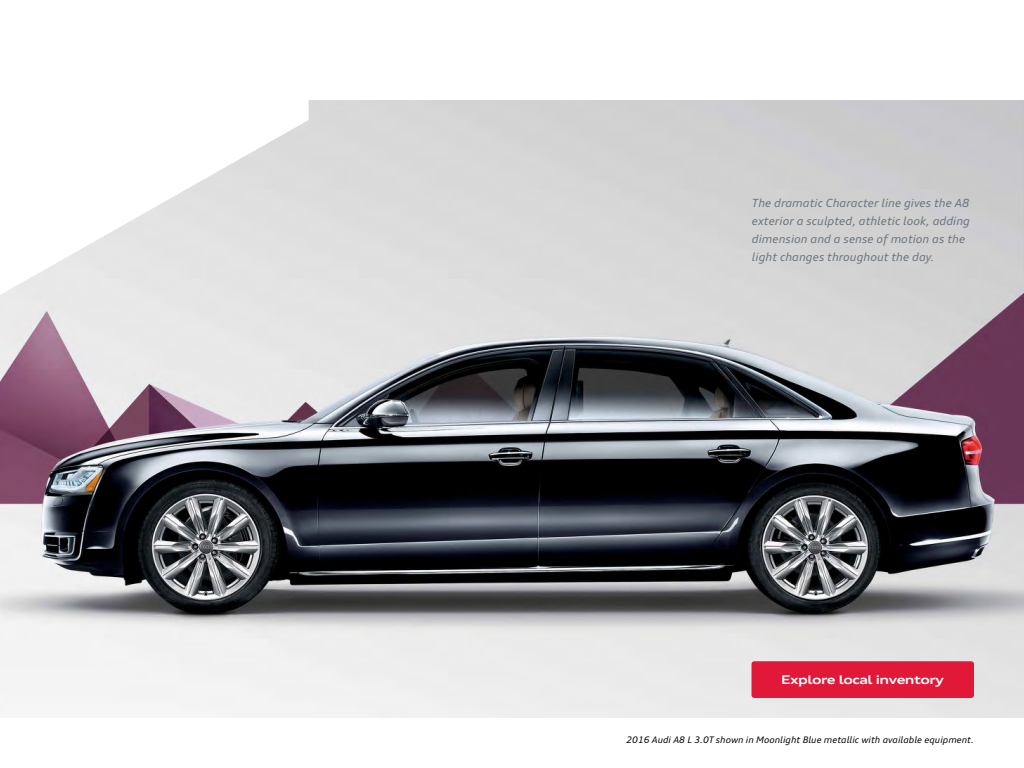
<style>
.page{position:relative;width:1024px;height:768px;background:#fff}
.page>*{position:absolute;margin:0;border:0;box-sizing:border-box;transform-origin:0 0}
.t1{font:700 expanded 12px "Audi Type";letter-spacing:-.04em;color:#fff}
.t2{font:italic 11.25px/18px "Audi Type";letter-spacing:.005em;color:#6a737b}
.t3{font:italic 9px "Audi Type";letter-spacing:.005em;color:#000}
</style>
<div class="page">
<img style="left:0;top:100px;width:1024px;height:618px">
<svg style="left:0;top:100px;width:309px;height:195px"></svg>
<div style="left:755px;top:664px;width:216px;height:31px;background:#e11837"></div>
<div style="left:752px;top:661px;width:222px;height:37px;border:2px solid #e11837;border-radius:2px"></div>
<p class="t2" style="left:752px;top:193px;width:220px">The dramatic Character line gives the A8 exterior a sculpted, athletic look, adding dimension and a sense of motion as the light changes throughout the day.</p>
<p class="t1" style="left:781px;top:672px;width:164px">Explore local inventory</p>
<p class="t3" style="left:627px;top:734px;width:349px">2016 Audi A8 L 3.0T shown in Moonlight Blue metallic with available equipment.</p>
</div>
